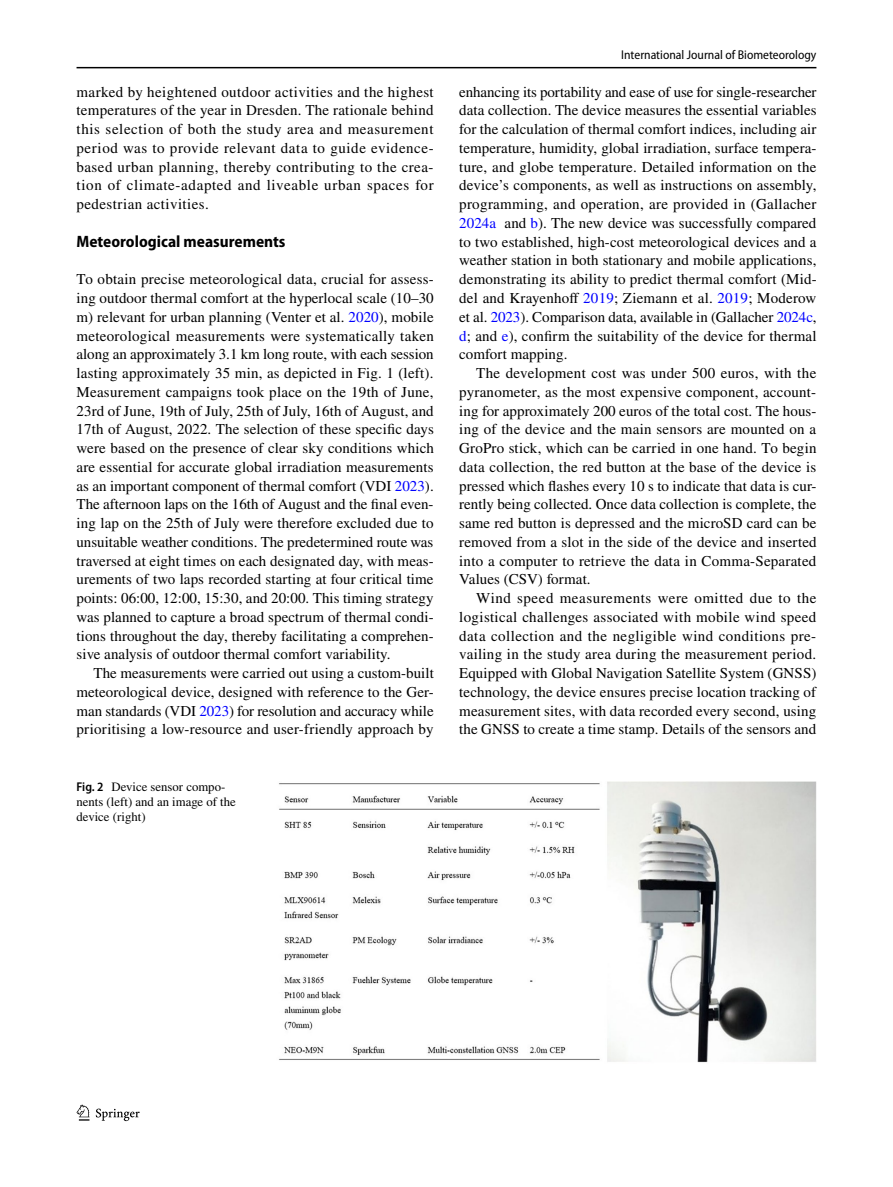
<style>
.page{position:relative;width:893px;height:1187px;background:#fff}
.page>*{position:absolute;margin:0;border:0;box-sizing:border-box;transform-origin:0 0}
.t1{font:700 semi-condensed 16.5px "Myriad Pro";color:#000}
.t2{font:15px/18.8px "STIX";letter-spacing:.01em;color:#000;text-align:justify}
.t3{font:12.75px/15px "STIX";color:#000}
.t4{font:semi-condensed 12.75px "Myriad Pro";color:#000}
.s1{color:#00f}
.s2{font-family:"Myriad Pro";font-weight:600;font-stretch:semi-condensed}
</style>
<div class="page">
<hr style="left:77px;top:67px;width:739px;height:1px;background:#000">
<svg style="left:77px;top:1104px;width:12px;height:16px"></svg>
<svg style="left:96px;top:1108px;width:44px;height:12px"></svg>
<img style="left:279px;top:781px;width:537px;height:282px">
<p class="t2" style="left:77px;top:83px;width:359px">marked by heightened outdoor activities and the highest temperatures of the year in Dresden. The rationale behind this selection of both the study area and measurement period was to provide relevant data to guide evidence&shy;based urban planning, thereby contributing to the crea&shy;tion of climate-adapted and liveable urban spaces for pedestrian activities.</p>
<p class="t1" style="left:77px;top:232px;width:211px">Meteorological measurements</p>
<p class="t2" style="left:77px;top:271px;width:359px">To obtain precise meteorological data, crucial for assess&shy;ing outdoor thermal comfort at the hyperlocal scale (10–30 m) relevant for urban planning (Venter et al. <span class="s1">2020</span>), mobile meteorological measurements were systematically taken along an approximately 3.1 km long route, with each session lasting approximately 35 min, as depicted in Fig. 1 (left).<br>Measurement campaigns took place on the 19th of June, 23rd of June, 19th of July, 25th of July, 16th of August, and 17th of August, 2022. The selection of these specific days were based on the presence of clear sky conditions which are essential for accurate global irradiation measurements as an important component of thermal comfort (VDI <span class="s1">2023</span>).<br>The afternoon laps on the 16th of August and the final even&shy;ing lap on the 25th of July were therefore excluded due to unsuitable weather conditions. The predetermined route was traversed at eight times on each designated day, with meas&shy;urements of two laps recorded starting at four critical time points: 06:00, 12:00, 15:30, and 20:00. This timing strategy was planned to capture a broad spectrum of thermal condi&shy;tions throughout the day, thereby facilitating a comprehen&shy;sive analysis of outdoor thermal comfort variability.</p>
<p class="t2" style="left:77px;top:664px;width:359px;text-indent:17px">The measurements were carried out using a custom-built meteorological device, designed with reference to the Ger&shy;man standards (VDI <span class="s1">2023</span>) for resolution and accuracy while prioritising a low-resource and user-friendly approach by</p>
<p class="t3" style="left:77px;top:779px;width:161px"><span class="s2">Fig. 2</span> Device sensor compo&shy;nents (left) and an image of the device (right)</p>
<p class="t4" style="left:621px;top:48px;width:197px">International Journal of Biometeorology</p>
<p class="t2" style="left:459px;top:83px;width:359px">enhancing its portability and ease of use for single-researcher data collection. The device measures the essential variables for the calculation of thermal comfort indices, including air temperature, humidity, global irradiation, surface tempera&shy;ture, and globe temperature. Detailed information on the device’s components, as well as instructions on assembly, programming, and operation, are provided in (Gallacher <span class="s1">2024a</span> and <span class="s1">b</span>). The new device was successfully compared to two established, high-cost meteorological devices and a weather station in both stationary and mobile applications, demonstrating its ability to predict thermal comfort (Mid&shy;del and Krayenhoff <span class="s1">2019</span>; Ziemann et al. <span class="s1">2019</span>; Moderow et al. <span class="s1">2023</span>). Comparison data, available in (Gallacher <span class="s1">2024c</span>, <span class="s1">d</span>; and <span class="s1">e</span>), confirm the suitability of the device for thermal comfort mapping.</p>
<p class="t2" style="left:459px;top:364px;width:359px;text-indent:17px">The development cost was under 500 euros, with the pyranometer, as the most expensive component, account&shy;ing for approximately 200 euros of the total cost. The hous&shy;ing of the device and the main sensors are mounted on a GroPro stick, which can be carried in one hand. To begin data collection, the red button at the base of the device is pressed which flashes every 10 s to indicate that data is cur&shy;rently being collected. Once data collection is complete, the same red button is depressed and the microSD card can be removed from a slot in the side of the device and inserted into a computer to retrieve the data in Comma-Separated Values (CSV) format.</p>
<p class="t2" style="left:459px;top:589px;width:359px;text-indent:17px">Wind speed measurements were omitted due to the logistical challenges associated with mobile wind speed data collection and the negligible wind conditions pre&shy;vailing in the study area during the measurement period.<br>Equipped with Global Navigation Satellite System (GNSS) technology, the device ensures precise location tracking of measurement sites, with data recorded every second, using the GNSS to create a time stamp. Details of the sensors and</p>
</div>
